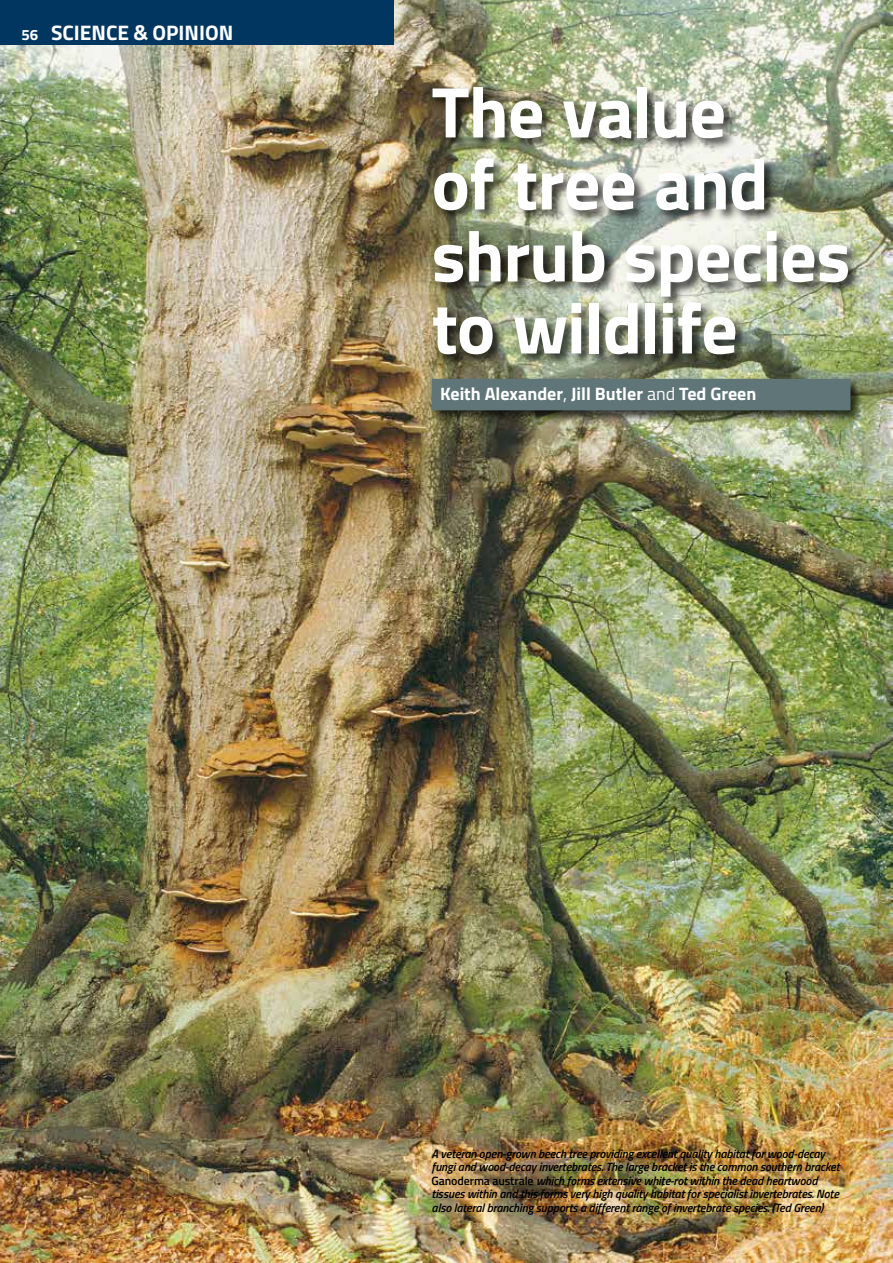
<style>
.page{position:relative;width:893px;height:1263px;background:#fff}
.page>*{position:absolute;margin:0;border:0;box-sizing:border-box;transform-origin:0 0}
.t1{font:700 72px/72px "Titillium Web";letter-spacing:-.01em;color:#fff}
.t2{font:700 21px "Titillium Web";color:#fff}
.t3{font:700 18px "Titillium Web";color:#fff}
.t4{font:italic 600 12px/13.5px "Titillium Web";letter-spacing:-.01em;color:#000}
.s1{font-size:15px}
.s2{font-weight:400}
.s3{font-style:normal}
</style>
<div class="page">
<img style="left:0;top:0;width:893px;height:1263px">
<div style="left:429px;top:85px;width:436px;height:340px;background:#000;opacity:.75"></div>
<div style="left:432px;top:379px;width:418px;height:31px;background:#5f7577"></div>
<div style="left:0;top:0;width:394px;height:45px;background:#00365f"></div>
<h2 class="t2" style="left:21px;top:17px;width:214px"><span class="s1">56</span> SCIENCE &amp; OPINION</h2>
<h1 class="t1" style="left:432px;top:73px;width:420px">The value<br>of tree and shrub species to wildlife</h1>
<h3 class="t3" style="left:440px;top:380px;width:318px">Keith Alexander<span class="s2">,</span> Jill Butler <span class="s2">and</span> Ted Green</h3>
<p class="t4" style="left:432px;top:1146px;width:409px">A veteran open-grown beech tree providing excellent quality habitat for wood-decay fungi and wood-decay invertebrates. The large bracket is the common southern bracket <span class="s3">Ganoderma australe</span> which forms extensive white-rot within the dead heartwood tissues within and this forms very high quality habitat for specialist invertebrates. Note also lateral branching supports a different range of invertebrate species. (Ted Green)</p>
</div>
